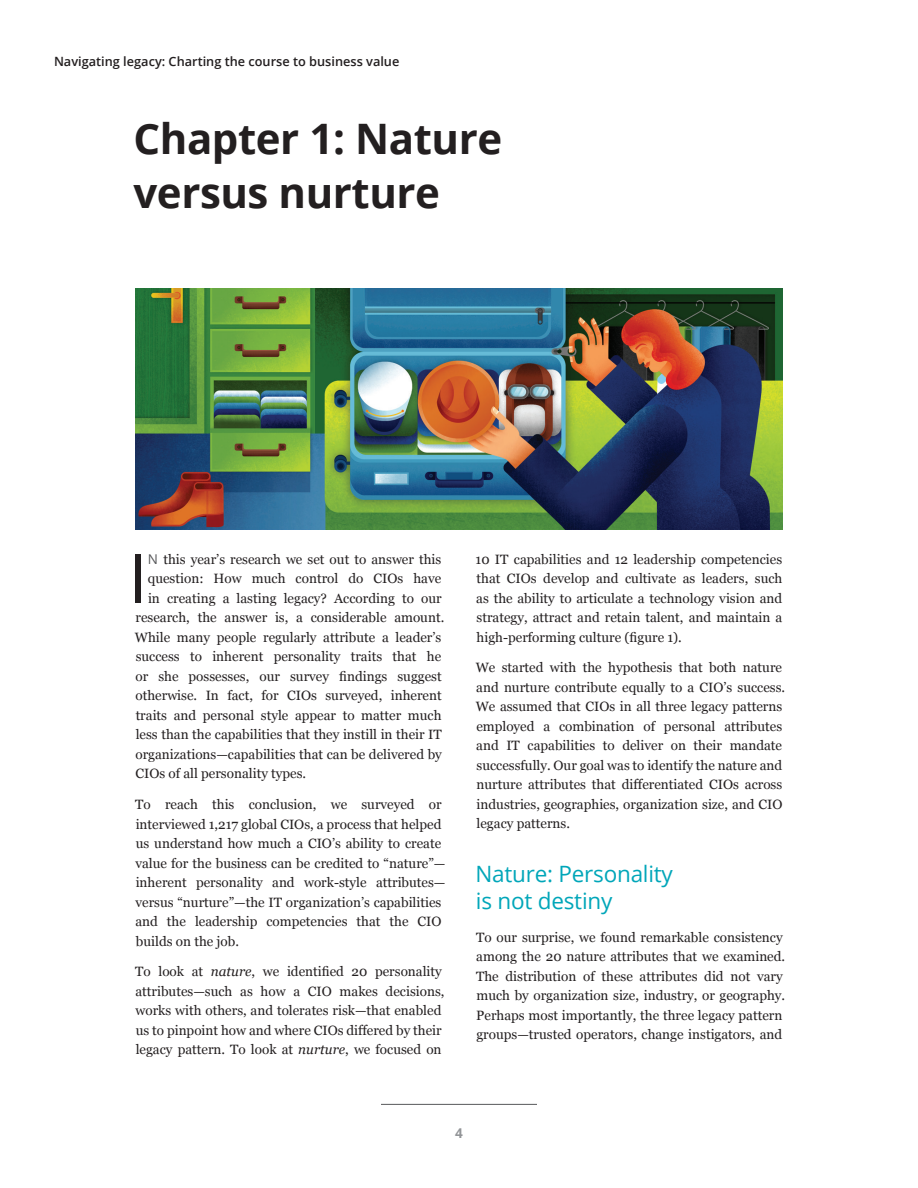
<style>
.page{position:relative;width:918px;height:1188px;background:#fff}
.page>*{position:absolute;margin:0;border:0;box-sizing:border-box;transform-origin:0 0}
.t1{font:68.1px "Open Sans";color:#231f20}
.t2{font:700 42px/54px "Open Sans";letter-spacing:-.01em;color:#231f20}
.t3{font:22.5px/27px "Open Sans";letter-spacing:-.01em;color:#00a6b9}
.t4{font:13.5px/19.5px "Georgia";color:#231f20}
.t5{font:700 13.5px "Open Sans";color:#939598}
.t6{font:600 12.75px "Open Sans";color:#231f20}
.s1{font-family:"Open Sans";color:#57585a}
.s2{font-style:italic}
</style>
<div class="page">
<hr style="left:381px;top:1104px;width:156px;height:1px;background:#57585a">
<img style="left:135px;top:288px;width:648px;height:242px">
<p class="t6" style="left:54px;top:53px;width:347px">Navigating legacy: Charting the course to business value</p>
<h2 class="t2" style="left:134px;top:110px;width:370px">Chapter 1: Nature versus nurture</h2>
<h1 class="t1" style="left:128px;top:531px;width:21px">I</h1>
<p class="t4" style="left:148px;top:549px;width:295px"><span class="s1">N</span> this year’s research we set out to answer this</p>
<p class="t4" style="left:148px;top:568px;width:295px">question: How much control do CIOs have</p>
<p class="t4" style="left:148px;top:588px;width:295px">in creating a lasting legacy? According to our</p>
<p class="t4" style="left:136px;top:607px;width:310px">research, the answer is, a considerable amount.</p>
<p class="t4" style="left:135px;top:627px;width:308px">While many people regularly attribute a leader’s</p>
<p class="t4" style="left:136px;top:646px;width:307px">success to inherent personality traits that he</p>
<p class="t4" style="left:136px;top:666px;width:308px">or she possesses, our survey findings suggest</p>
<p class="t4" style="left:136px;top:685px;width:308px">otherwise. In fact, for CIOs surveyed, inherent</p>
<p class="t4" style="left:136px;top:705px;width:307px">traits and personal style appear to matter much</p>
<p class="t4" style="left:136px;top:724px;width:308px">less than the capabilities that they instill in their IT</p>
<p class="t4" style="left:136px;top:744px;width:308px">organizations—capabilities that can be delivered by</p>
<p class="t4" style="left:135px;top:763px;width:172px">CIOs of all personality types.</p>
<p class="t4" style="left:135px;top:794px;width:312px">To reach this conclusion, we surveyed or interviewed 1,217 global CIOs, a process that helped us understand how much a CIO’s ability to create value for the business can be credited to “nature”— inherent personality and work-style attributes— versus “nurture”—the IT organization’s capabilities and the leadership competencies that the CIO builds on the job.</p>
<p class="t4" style="left:135px;top:961px;width:311px">To look at <span class="s2">nature</span>, we identified 20 personality attributes—such as how a CIO makes decisions, works with others, and tolerates risk—that enabled us to pinpoint how and where CIOs differed by their legacy pattern. To look at <span class="s2">nurture</span>, we focused on</p>
<p class="t4" style="left:476px;top:549px;width:308px;text-align:justify">10 IT capabilities and 12 leadership competencies that CIOs develop and cultivate as leaders, such as the ability to articulate a technology vision and strategy, attract and retain talent, and maintain a high-performing culture (figure 1).</p>
<p class="t4" style="left:476px;top:657px;width:311px">We started with the hypothesis that both nature and nurture contribute equally to a CIO’s success.<br>We assumed that CIOs in all three legacy patterns employed a combination of personal attributes and IT capabilities to deliver on their mandate successfully. Our goal was to identify the nature and nurture attributes that differentiated CIOs across industries, geographies, organization size, and CIO legacy patterns.</p>
<h3 class="t3" style="left:476px;top:859px;width:199px">Nature: Personality is not destiny</h3>
<p class="t4" style="left:476px;top:927px;width:311px">To our surprise, we found remarkable consistency among the 20 nature attributes that we examined.<br>The distribution of these attributes did not vary much by organization size, industry, or geography.<br>Perhaps most importantly, the three legacy pattern groups—trusted operators, change instigators, and</p>
<p class="t5" style="left:455px;top:1123px;width:9px">4</p>
</div>
